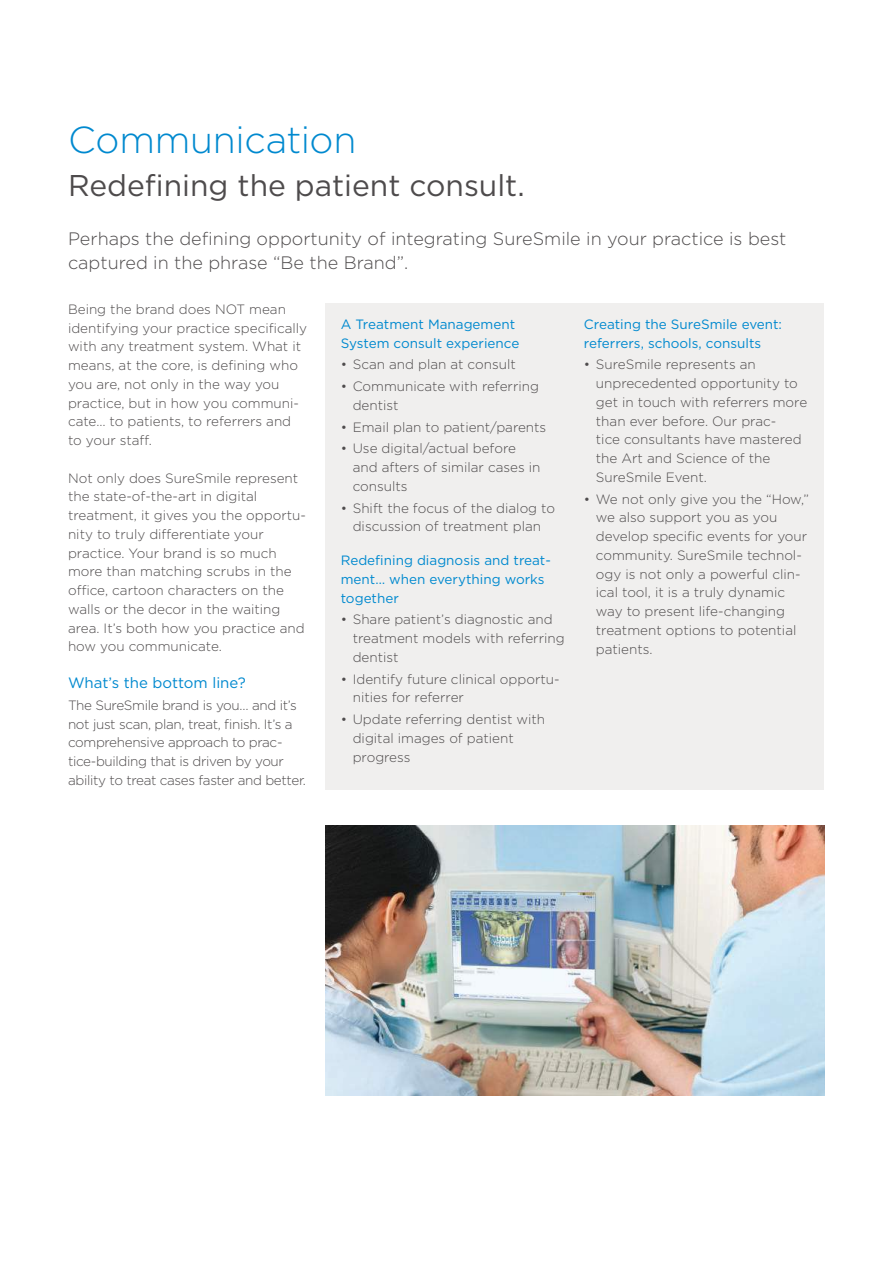
<style>
.page{position:relative;width:893px;height:1263px;background:#fff}
.page>*{position:absolute;margin:0;border:0;box-sizing:border-box;transform-origin:0 0}
.t1{font:300 37.5px "Gotham";letter-spacing:-.005em;color:#0089cf}
.t2{font:30px "Gotham";color:#4e4b4c}
.t3{font:300 18px/24px "Gotham";color:#4e4b4c}
.t4{font:15px "Gotham";color:#0089cf}
.t5{font:300 13.5px/18.8px "Gotham";color:#4e4b4c}
.t6{font:300 13.5px/18.8px "Gotham";letter-spacing:-.025em;color:#4e4b4c}
.t7{font:13.5px/18.8px "Gotham";color:#0089cf}
</style>
<div class="page">
<div style="left:326px;top:303px;width:498px;height:486px;background:#f0efee"></div>
<img style="left:326px;top:825px;width:498px;height:270px">
<h1 class="t1" style="left:68px;top:116px;width:290px">Communication</h1>
<h2 class="t2" style="left:68px;top:167px;width:458px">Redefining the patient consult.</h2>
<h3 class="t3" style="left:68px;top:227px;width:720px">Perhaps the defining opportunity of integrating SureSmile in your practice is best captured in the phrase “Be the Brand”.</h3>
<p class="t5" style="left:68px;top:299px;width:241px">Being the brand does NOT mean identifying your practice specifically with any treatment system. What it means, at the core, is defining who you are, not only in the way you practice, but in how you communi&shy;cate… to patients, to referrers and to your staff.</p>
<p class="t5" style="left:68px;top:468px;width:239px">Not only does SureSmile represent the state-of-the-art in digital treatment, it gives you the opportu&shy;nity to truly differentiate your practice. Your brand is so much more than matching scrubs in the office, cartoon characters on the walls or the decor in the waiting area. It’s both how you practice and how you communicate.</p>
<p class="t4" style="left:68px;top:673px;width:179px">What’s the bottom line?</p>
<p class="t6" style="left:68px;top:695px;width:239px">The SureSmile brand is you… and it’s not just scan, plan, treat, finish. It’s a comprehensive approach to prac&shy;tice-building that is driven by your ability to treat cases faster and better.</p>
<p class="t7" style="left:584px;top:314px;width:200px">Creating the SureSmile event: referrers, schools, consults</p>
<p class="t5" style="left:596px;top:355px;width:213px;text-indent:-12px">• SureSmile represents an unprecedented opportunity to get in touch with referrers more than ever before. Our prac-<br>tice consultants have mastered the Art and Science of the<br>SureSmile Event.</p>
<p class="t5" style="left:596px;top:489px;width:215px;text-indent:-12px">• We not only give you the “How,” we also support you as you develop specific events for your community. SureSmile technol&shy;ogy is not only a powerful clin&shy;ical tool, it is a truly dynamic way to present life-changing treatment options to potential patients.</p>
<p class="t7" style="left:341px;top:314px;width:180px">A Treatment Management<br>System consult experience</p>
<p class="t5" style="left:341px;top:355px;width:177px">• Scan and plan at consult</p>
<p class="t5" style="left:353px;top:377px;width:188px;text-indent:-12px">• Communicate with referring dentist</p>
<p class="t5" style="left:341px;top:417px;width:207px">• Email plan to patient/parents</p>
<p class="t5" style="left:353px;top:439px;width:189px;text-indent:-12px">• Use digital/actual before and afters of similar cases in consults</p>
<p class="t5" style="left:341px;top:498px;width:216px;text-align:center">• Shift the focus of the dialog to discussion of treatment plan</p>
<p class="t7" style="left:341px;top:551px;width:212px">Redefining diagnosis and treat&shy;ment… when everything works together</p>
<p class="t5" style="left:353px;top:610px;width:213px;text-indent:-12px">• Share patient’s diagnostic and treatment models with referring dentist</p>
<p class="t5" style="left:353px;top:669px;width:208px;text-indent:-12px">• Identify future clinical opportu&shy;nities for referrer</p>
<p class="t5" style="left:353px;top:710px;width:194px;text-indent:-12px">• Update referring dentist with digital images of patient progress</p>
</div>
